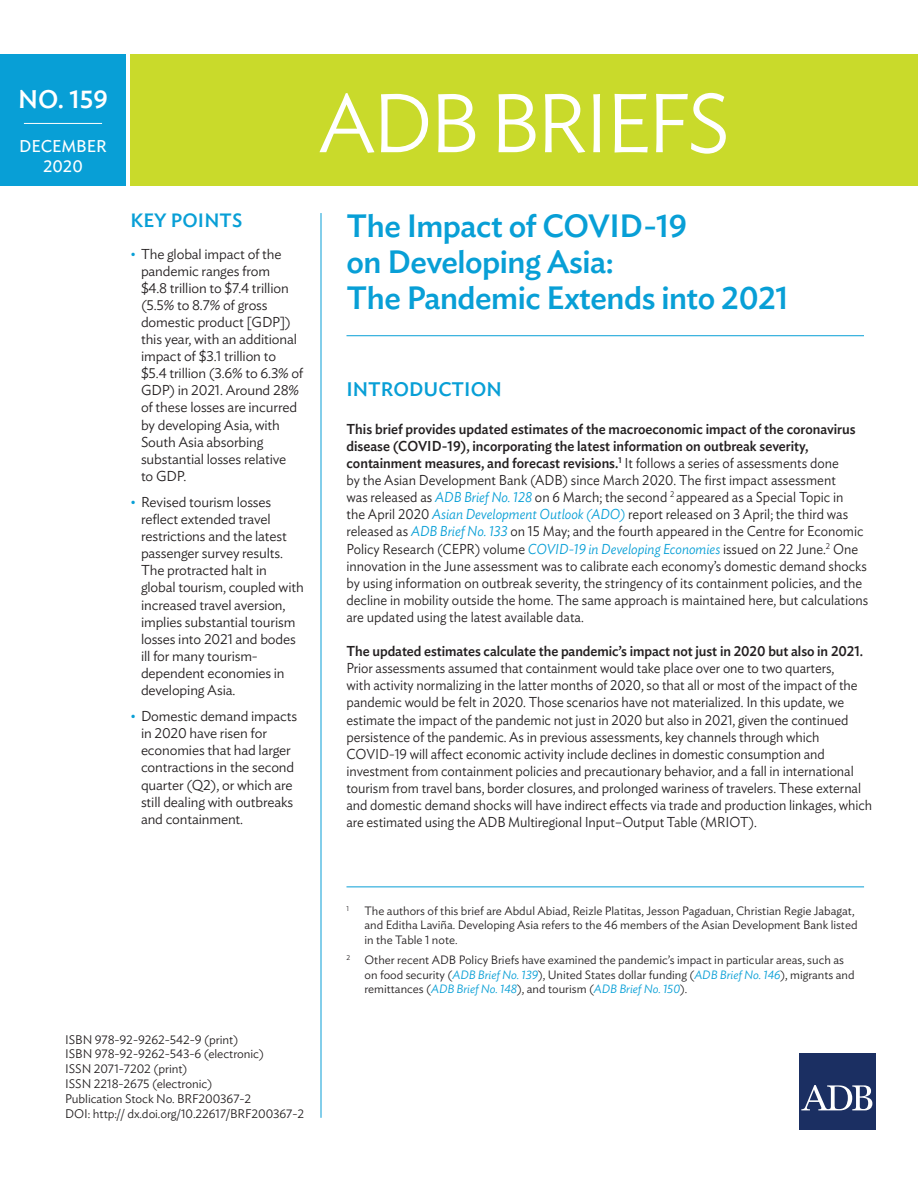
<style>
.page{position:relative;width:918px;height:1188px;background:#fff}
.page>*{position:absolute;margin:0;border:0;box-sizing:border-box;transform-origin:0 0}
.t1{font:300 82.35px "Ideal Sans";letter-spacing:-.04em;color:#fff}
.t2{font:500 31.95px/36px "Ideal Sans";letter-spacing:-.015em;color:#089fd6}
.t3{font:500 25.35px "Ideal Sans";color:#fff}
.t4{font:500 19.5px "Ideal Sans";color:#089fd6}
.t5{font:500 19.2px "Ideal Sans";letter-spacing:.005em;color:#089fd6}
.t6{font:16.95px/20.2px "Ideal Sans";color:#fff;text-align:center}
.t7{font:300 14.25px/17.1px "Ideal Sans";letter-spacing:-.005em;color:#231f20;scale:.95 1}
.t8{font:300 14.25px/17.1px "Ideal Sans";letter-spacing:-.005em;color:#231f20}
.t9{font:500 14.25px "Ideal Sans";letter-spacing:-.005em;color:#231f20;scale:.95 1}
.t10{font:300 12.3px/14.9px "Ideal Sans";letter-spacing:-.005em;color:#231f20}
.t11{font:300 12px/14.4px "Ideal Sans";color:#231f20}
.t12{font:300 7.05px "Ideal Sans";color:#231f20}
.s1{font-size:13.2px;color:#089fd6}
.s2{font-weight:500}
.s3{font-style:italic;color:#089fd6}
</style>
<div class="page">
<div style="left:130px;top:54px;width:788px;height:131px;background:#c9da2b"></div>
<div style="left:0;top:54px;width:126px;height:131px;background:#089fd6"></div>
<hr style="left:321px;top:213px;width:1px;height:905px;background:#089fd6">
<hr style="left:24px;top:123px;width:78px;height:1px;background:#fff">
<div style="left:800px;top:1053px;width:76px;height:77px;background:#1b2f62"></div>
<svg style="left:801px;top:1085px;width:71px;height:25px"></svg>
<hr style="left:346px;top:335px;width:518px;height:1px;background:#089fd6">
<hr style="left:346px;top:886px;width:518px;height:1px;background:#089fd6">
<h3 class="t3" style="left:18px;top:79px;width:91px">NO. 159</h3>
<p class="t6" style="left:19px;top:134px;width:89px">DECEMBER<br>2020</p>
<h1 class="t1" style="left:318px;top:60px;width:413px">ADB BRIEFS</h1>
<h3 class="t5" style="left:130px;top:205px;width:113px">KEY POINTS</h3>
<p class="t8" style="left:141px;top:244px;width:164px;text-indent:-10px"><span class="s1">•</span> The global impact of the pandemic ranges from<br>$4.8 trillion to $7.4 trillion (5.5% to 8.7% of gross domestic product [GDP]) this year, with an additional impact of $3.1 trillion to $5.4 trillion (3.6% to 6.3% of<br>GDP) in 2021. Around 28% of these losses are incurred by developing Asia, with<br>South Asia absorbing substantial losses relative<br>to GDP.</p>
<p class="t8" style="left:141px;top:492px;width:164px;text-indent:-10px"><span class="s1">•</span> Revised tourism losses reflect extended travel restrictions and the latest passenger survey results.<br>The protracted halt in global tourism, coupled with increased travel aversion, implies substantial tourism losses into 2021 and bodes ill for many tourism&shy;dependent economies in developing Asia.</p>
<p class="t8" style="left:141px;top:706px;width:158px;text-indent:-10px"><span class="s1">•</span> Domestic demand impacts in 2020 have risen for economies that had larger contractions in the second quarter (Q2), or which are still dealing with outbreaks and containment.</p>
<h2 class="t2" style="left:346px;top:206px;width:444px">The Impact of COVID-19<br>on Developing Asia:<br>The Pandemic Extends into 2021</h2>
<h3 class="t4" style="left:346px;top:374px;width:157px">INTRODUCTION</h3>
<p class="t7" style="left:346px;top:419px;width:551px"><span class="s2">This brief provides updated estimates of the macroeconomic impact of the coronavirus disease (COVID-19), incorporating the latest information on outbreak severity, containment measures, and forecast revisions.</span><sup>1</sup> It follows a series of assessments done<br>by the Asian Development Bank (ADB) since March 2020. The first impact assessment<br>was released as <span class="s3">ADB Brief No. 128</span> on 6 March; the second <sup>2</sup> appeared as a Special Topic in<br>the April 2020 <span class="s3">Asian Development Outlook (ADO)</span> report released on 3 April; the third was released as <span class="s3">ADB Brief No. 133</span> on 15 May; and the fourth appeared in the Centre for Economic Policy Research (CEPR) volume <span class="s3">COVID-19 in Developing Economies</span> issued on 22 June.<sup>2</sup> One innovation in the June assessment was to calibrate each economy’s domestic demand shocks by using information on outbreak severity, the stringency of its containment policies, and the decline in mobility outside the home. The same approach is maintained here, but calculations are updated using the latest available data.</p>
<p class="t9" style="left:346px;top:640px;width:545px">The updated estimates calculate the pandemic’s impact not just in 2020 but also in 2021.</p>
<p class="t7" style="left:346px;top:659px;width:555px">Prior assessments assumed that containment would take place over one to two quarters,<br>with activity normalizing in the latter months of 2020, so that all or most of the impact of the pandemic would be felt in 2020. Those scenarios have not materialized. In this update, we estimate the impact of the pandemic not just in 2020 but also in 2021, given the continued persistence of the pandemic. As in previous assessments, key channels through which COVID-19 will affect economic activity include declines in domestic consumption and investment from containment policies and precautionary behavior, and a fall in international tourism from travel bans, border closures, and prolonged wariness of travelers. These external and domestic demand shocks will have indirect effects via trade and production linkages, which are estimated using the ADB Multiregional Input–Output Table (MRIOT).</p>
<p class="t10" style="left:65px;top:1031px;width:240px">ISBN 978-92-9262-542-9 (print)<br>ISBN 978-92-9262-543-6 (electronic)<br>ISSN 2071-7202 (print)<br>ISSN 2218-2675 (electronic)<br>Publication Stock No. BRF200367-2<br>DOI: http:// dx.doi.org/10.22617/BRF200367-2</p>
<p class="t12" style="left:346px;top:903px;width:4px">1</p>
<p class="t11" style="left:364px;top:903px;width:495px">The authors of this brief are Abdul Abiad, Reizle Platitas, Jesson Pagaduan, Christian Regie Jabagat, and Editha Laviña. Developing Asia refers to the 46 members of the Asian Development Bank listed in the Table 1 note.</p>
<p class="t11" style="left:365px;top:952px;width:492px;text-indent:-18px"><sup>2</sup> Other recent ADB Policy Briefs have examined the pandemic’s impact in particular areas, such as on food security (<span class="s3">ADB Brief No. 139</span>), United States dollar funding (<span class="s3">ADB Brief No. 146</span>), migrants and remittances (<span class="s3">ADB Brief No. 148</span>), and tourism (<span class="s3">ADB Brief No. 150</span>).</p>
</div>
